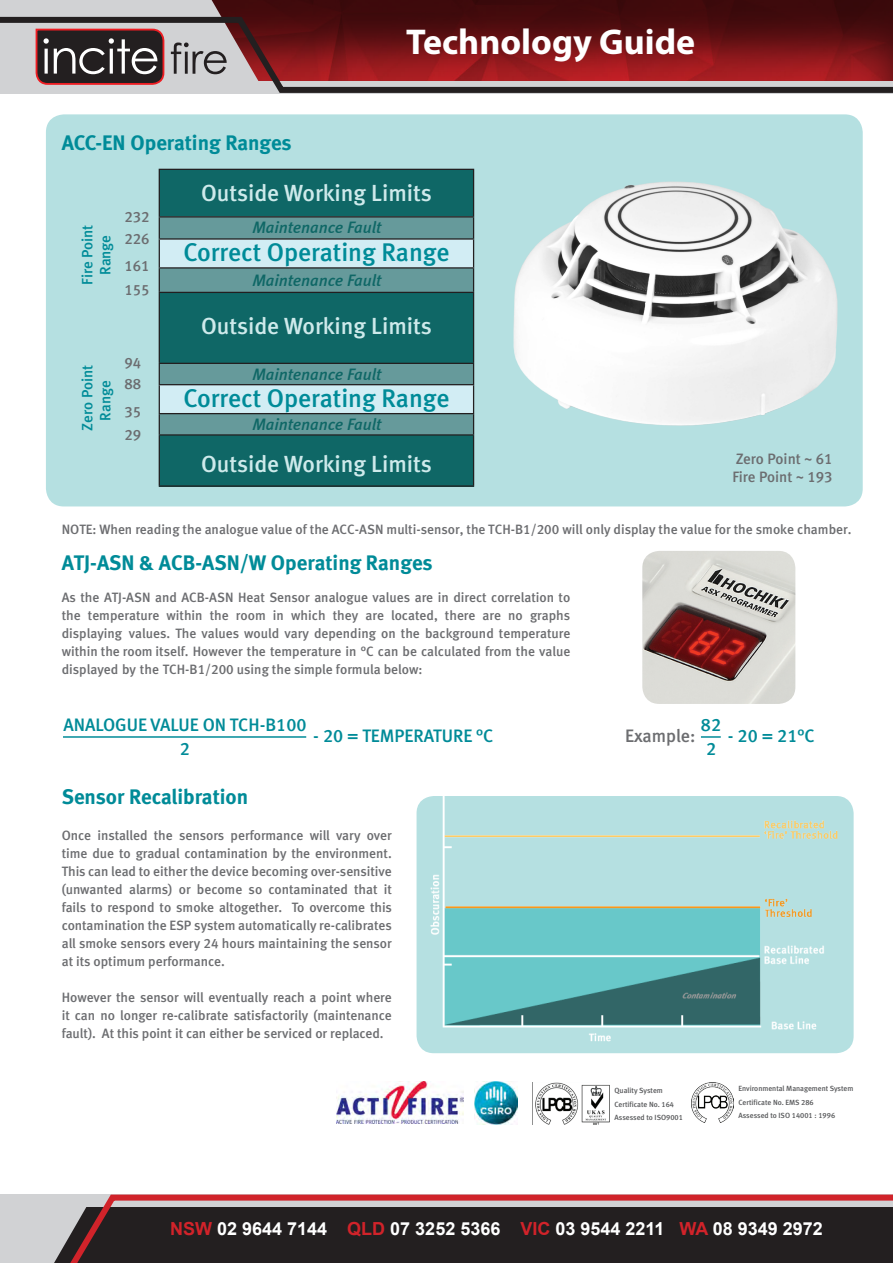
<style>
.page{position:relative;width:893px;height:1263px;background:#fff}
.page>*{position:absolute;margin:0;border:0;box-sizing:border-box;transform-origin:0 0}
.t1{font:700 36px "Myriad Pro";color:#fff}
.t2{font:25.5px "Meta Medium CELF";color:#008b98}
.t3{font:23.25px "Meta Medium CELF";color:#ceeaeb}
.t4{font:21px "Meta Bold CE Lf";color:#008b98}
.t5{font:18px/24px "Meta Medium CELF";color:#008b98;text-align:center}
.t6{font:700 18px "Arial";color:#fff}
.t7{font:18px "Meta Medium CELF";color:#6c6d70}
.t8{font:italic 16.65px "Meta Medium LF";color:#0f6766}
.t9{font:15px/21.3px "Meta Medium CELF";color:#6c6d70}
.t10{font:15px/18px "Meta Medium CELF";color:#008b98;text-align:center}
.t11{font:13.5px/18px "Meta Medium CELF";color:#6c6d70;text-align:justify}
.t12{font:7.5px/13.5px "Meta Medium CELF";color:#57585a}
.s1{color:#d1232a}
</style>
<div class="page">
<div style="left:0;top:0;width:893px;height:81px;background:#3f0a0c"></div>
<div style="left:0;top:0;width:220px;height:14px;background:#d1d2d4"></div>
<svg style="left:0;top:14px;width:893px;height:80px;background:#7e4043"></svg>
<svg style="left:0;top:1194px;width:893px;height:69px;background:#473436"></svg>
<svg style="left:0;top:1206px;width:87px;height:57px;background:#b5b0b2"></svg>
<img style="left:532px;top:1082px;width:78px;height:43px">
<img style="left:692px;top:1082px;width:41px;height:41px">
<div style="left:46px;top:114px;width:817px;height:392px;background:#b5e0e1;border-radius:18px"></div>
<div style="left:159px;top:169px;width:315px;height:48px;background:#0f6766"></div>
<div style="left:159px;top:217px;width:315px;height:22px;background:#669a9b"></div>
<div style="left:159px;top:239px;width:315px;height:29px;background:#d2edf4"></div>
<div style="left:159px;top:268px;width:315px;height:24px;background:#669a9b"></div>
<div style="left:159px;top:292px;width:315px;height:71px;background:#0f6766"></div>
<div style="left:159px;top:363px;width:315px;height:22px;background:#669a9b"></div>
<div style="left:159px;top:385px;width:315px;height:29px;background:#d2edf4"></div>
<div style="left:159px;top:414px;width:315px;height:21px;background:#669a9b"></div>
<div style="left:159px;top:435px;width:315px;height:51px;background:#0f6766"></div>
<hr style="left:159px;top:169px;width:315px;height:1px;background:#231f20">
<hr style="left:159px;top:170px;width:1px;height:46px;background:#231f20">
<hr style="left:473px;top:170px;width:1px;height:46px;background:#231f20">
<hr style="left:159px;top:216px;width:315px;height:1px;background:#231f20">
<hr style="left:159px;top:238px;width:315px;height:2px;background:#231f20">
<hr style="left:159px;top:267px;width:315px;height:2px;background:#231f20">
<svg style="left:159px;top:217px;width:1px;height:75px"></svg>
<svg style="left:473px;top:217px;width:1px;height:75px"></svg>
<hr style="left:159px;top:292px;width:315px;height:1px;background:#231f20">
<hr style="left:159px;top:293px;width:1px;height:70px;background:#231f20">
<hr style="left:473px;top:293px;width:1px;height:70px;background:#231f20">
<hr style="left:159px;top:363px;width:315px;height:1px;background:#231f20">
<hr style="left:159px;top:434px;width:315px;height:2px;background:#231f20">
<hr style="left:159px;top:436px;width:1px;height:49px;background:#231f20">
<hr style="left:473px;top:436px;width:1px;height:49px;background:#231f20">
<hr style="left:159px;top:485px;width:315px;height:2px;background:#231f20">
<hr style="left:159px;top:384px;width:315px;height:1px;background:#231f20">
<svg style="left:159px;top:364px;width:1px;height:70px"></svg>
<svg style="left:473px;top:364px;width:1px;height:70px"></svg>
<hr style="left:159px;top:413px;width:315px;height:1px;background:#231f20">
<img style="left:642px;top:551px;width:153px;height:153px">
<hr style="left:63px;top:736px;width:243px;height:2px;background:#008b98">
<hr style="left:701px;top:736px;width:20px;height:2px;background:#008b98">
<div style="left:417px;top:796px;width:437px;height:257px;background:#b5e0e1;border-radius:17px"></div>
<img style="left:426px;top:796px;width:416px;height:246px">
<img style="left:513px;top:181px;width:324px;height:244px">
<img style="left:475px;top:1081px;width:43px;height:43px">
<img style="left:337px;top:1081px;width:127px;height:42px">
<p class="t1" style="left:406px;top:19px;width:290px">Technology Guide</p>
<p class="t4" style="left:62px;top:129px;width:231px">ACC-EN Operating Ranges</p>
<p class="t3" style="left:201px;top:179px;width:232px">Outside Working Limits</p>
<p class="t8" style="left:252px;top:218px;width:130px">Maintenance Fault</p>
<p class="t2" style="left:183px;top:237px;width:267px">Correct Operating Range</p>
<p class="t8" style="left:252px;top:270px;width:130px">Maintenance Fault</p>
<p class="t3" style="left:201px;top:312px;width:232px">Outside Working Limits</p>
<p class="t8" style="left:252px;top:364px;width:130px">Maintenance Fault</p>
<p class="t2" style="left:183px;top:382px;width:267px">Correct Operating Range</p>
<p class="t8" style="left:252px;top:415px;width:130px">Maintenance Fault</p>
<p class="t3" style="left:201px;top:449px;width:232px">Outside Working Limits</p>
<p class="t9" style="left:124px;top:207px;width:27px">232<br>226</p>
<p class="t9" style="left:124px;top:254px;width:27px;line-height:23.4px">161<br>155</p>
<p class="t10" style="left:78px;top:285px;width:62px;rotate:-90deg">Fire Point<br>Range</p>
<p class="t9" style="left:124px;top:352px;width:18px">94<br>88</p>
<p class="t9" style="left:124px;top:400px;width:18px;line-height:23.4px">35<br>29</p>
<p class="t10" style="left:78px;top:431px;width:67px;rotate:-90deg">Zero Point<br>Range</p>
<p class="t9" style="left:732px;top:450px;width:102px;line-height:18px">Zero Point ~ 61<br>Fire Point ~ 193</p>
<p class="t11" style="left:62px;top:520px;width:791px">NOTE: When reading the analogue value of the ACC-ASN multi-sensor, the TCH-B1/200 will only display the value for the smoke chamber.</p>
<p class="t4" style="left:62px;top:549px;width:372px">ATJ-ASN &amp; ACB-ASN/W Operating Ranges</p>
<p class="t11" style="left:62px;top:589px;width:510px">As the ATJ-ASN and ACB-ASN Heat Sensor analogue values are in direct correlation to the temperature within the room in which they are located, there are no graphs displaying values. The values would vary depending on the background temperature within the room itself. However the temperature in °C can be calculated from the value displayed by the TCH-B1/200 using the simple formula below:</p>
<p class="t5" style="left:63px;top:713px;width:245px">ANALOGUE VALUE ON TCH-B100<br>2</p>
<p class="t5" style="left:313px;top:724px;width:182px">- 20 = TEMPERATURE °C</p>
<p class="t7" style="left:625px;top:725px;width:72px">Example:</p>
<p class="t5" style="left:728px;top:724px;width:88px">- 20 = 21°C</p>
<p class="t5" style="left:701px;top:713px;width:22px;text-align:left">82<br>2</p>
<p class="t4" style="left:62px;top:783px;width:188px">Sensor Recalibration</p>
<p class="t11" style="left:62px;top:826px;width:332px">Once installed the sensors performance will vary over time due to gradual contamination by the environment.<br>This can lead to either the device becoming over-sensitive (unwanted alarms) or become so contaminated that it fails to respond to smoke altogether. To overcome this contamination the ESP system automatically re-calibrates all smoke sensors every 24 hours maintaining the sensor at its optimum performance.</p>
<p class="t11" style="left:62px;top:988px;width:332px">However the sensor will eventually reach a point where it can no longer re-calibrate satisfactorily (maintenance fault). At this point it can either be serviced or replaced.</p>
<p class="t12" style="left:614px;top:1084px;width:70px">Quality System<br>Certificate No. 164<br>Assessed to ISO9001</p>
<p class="t12" style="left:738px;top:1082px;width:116px">Environmental Management System<br>Certificate No. EMS 286<br>Assessed to ISO 14001 : 1996</p>
<p class="t6" style="left:170px;top:1215px;width:654px"><span class="s1">NSW</span> 02 9644 7144 <span class="s1">QLD</span> 07 3252 5366 <span class="s1">VIC</span> 03 9544 2211 <span class="s1">WA</span> 08 9349 2972</p>
</div>
